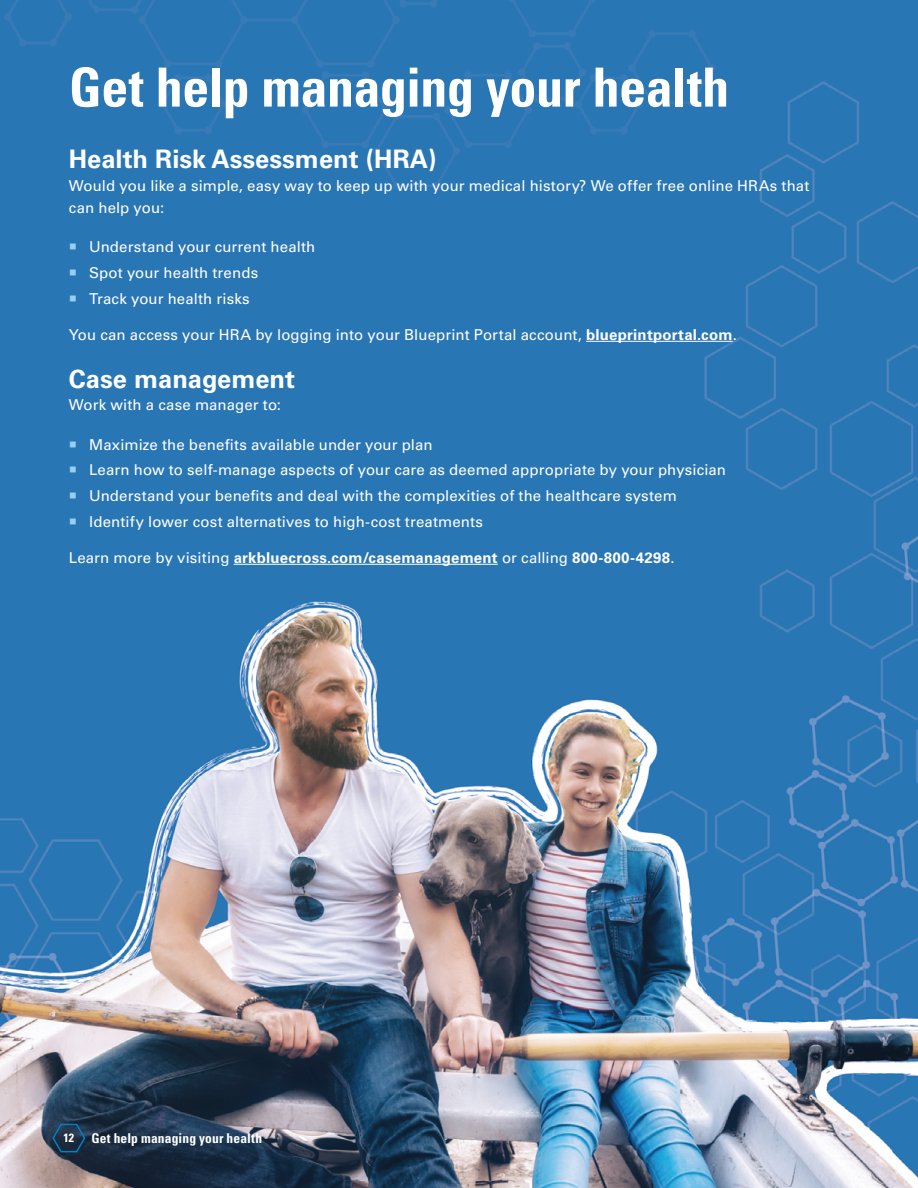
<style>
.page{position:relative;width:918px;height:1188px;background:#fff}
.page>*{position:absolute;margin:0;border:0;box-sizing:border-box;transform-origin:0 0}
.t1{font:700 condensed 54px "Univers LT Std";letter-spacing:-.01em;color:#fff}
.subhead1{font:700 25.5px "Univers LT Std";color:#fff}
.t2{font:15px/22.5px "Univers LT Std";letter-spacing:.005em;color:#fff}
.t3{font:700 15px "Univers LT Std";letter-spacing:.015em;color:#fff}
.t4{font:700 condensed 13.5px "Univers LT Std";letter-spacing:.01em;color:#fff}
.t5{font:700 condensed 12px "Univers LT Std";color:#fff}
.s1{color:#96cff1}
.s2{font-weight:700}
.s3{font-weight:400}
</style>
<div class="page">
<img style="left:0;top:0;width:918px;height:1188px">
<hr style="left:586px;top:341px;width:147px;height:1px;background:#fff">
<hr style="left:234px;top:564px;width:264px;height:1px;background:#fff">
<svg style="left:51px;top:1122px;width:35px;height:31px"></svg>
<p class="t1" style="left:69px;top:54px;width:662px">Get help managing your health</p>
<p class="subhead1" style="left:69px;top:144px;width:369px">Health Risk Assessment (HRA)</p>
<p class="t2" style="left:69px;top:174px;width:742px">Would you like a simple, easy way to keep up with your medical history? We offer free online HRAs that can help you:</p>
<p class="t2" style="left:69px;top:236px;width:248px"><span class="s1">○</span> Understand your current health</p>
<p class="t2" style="left:69px;top:262px;width:191px"><span class="s1">○</span> Spot your health trends</p>
<p class="t2" style="left:69px;top:287px;width:182px"><span class="s1">○</span> Track your health risks</p>
<p class="t2" style="left:69px;top:323px;width:670px">You can access your HRA by logging into your Blueprint Portal account, <span class="s2">blueprintportal.com</span>.</p>
<p class="subhead1" style="left:69px;top:364px;width:228px">Case management</p>
<p class="t2" style="left:69px;top:394px;width:214px">Work with a case manager to:</p>
<p class="t2" style="left:69px;top:433px;width:365px"><span class="s1">○</span> Maximize the benefits available under your plan</p>
<p class="t2" style="left:69px;top:459px;width:659px"><span class="s1">○</span> Learn how to self-manage aspects of your care as deemed appropriate by your physician</p>
<p class="t2" style="left:69px;top:484px;width:609px"><span class="s1">○</span> Understand your benefits and deal with the complexities of the healthcare system</p>
<p class="t2" style="left:69px;top:510px;width:416px"><span class="s1">○</span> Identify lower cost alternatives to high-cost treatments</p>
<p class="t3" style="left:69px;top:549px;width:607px"><span class="s3">Learn more by visiting</span> arkbluecross.com/casemanagement <span class="s3">or calling</span> 800-800-4298<span class="s3">.</span></p>
<p class="t5" style="left:63px;top:1131px;width:12px">12</p>
<p class="t4" style="left:91px;top:1130px;width:172px">Get help managing your health</p>
</div>
